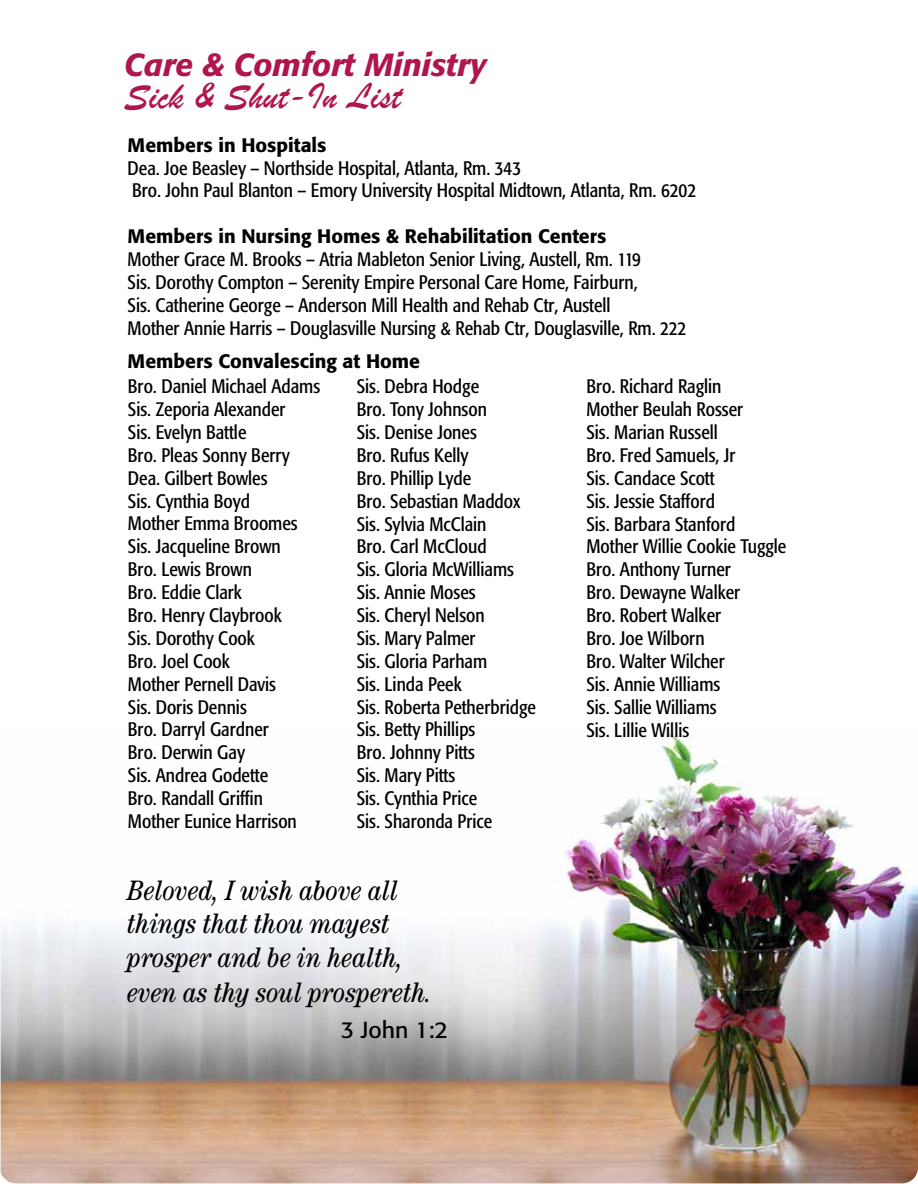
<style>
.page{position:relative;width:918px;height:1188px;background:#fff}
.page>*{position:absolute;margin:0;border:0;box-sizing:border-box;transform-origin:0 0}
.t1{font:38.7px "Brush Script";color:#b0154d}
.t2{font:italic 500 31.65px "Formata";color:#b0154d}
.t3{font:italic condensed 28.2px/34.2px "Century";color:#000}
.t4{font:22.95px "Formata";color:#000}
.t5{font:condensed 19.35px/23px "Formata";color:#000}
.t6{font:500 19.35px "Formata";color:#000}
</style>
<div class="page">
<img style="left:1px;top:729px;width:917px;height:454px">
<h2 class="t2" style="left:124px;top:46px;width:364px">Care &amp; Comfort Ministry</h2>
<h1 class="t1" style="left:124px;top:71px;width:279px">Sick &amp; Shut-In List</h1>
<p class="t6" style="left:128px;top:133px;width:200px">Members in Hospitals</p>
<p class="t5" style="left:128px;top:156px;width:570px">Dea. Joe Beasley – Northside Hospital, Atlanta, Rm. 343<br>Bro. John Paul Blanton – Emory University Hospital Midtown, Atlanta, Rm. 6202</p>
<p class="t6" style="left:128px;top:224px;width:480px">Members in Nursing Homes &amp; Rehabilitation Centers</p>
<p class="t5" style="left:128px;top:248px;width:560px">Mother Grace M. Brooks – Atria Mableton Senior Living, Austell, Rm. 119<br>Sis. Dorothy Compton – Serenity Empire Personal Care Home, Fairburn,<br>Sis. Catherine George – Anderson Mill Health and Rehab Ctr, Austell<br>Mother Annie Harris – Douglasville Nursing &amp; Rehab Ctr, Douglasville, Rm. 222</p>
<p class="t6" style="left:128px;top:349px;width:294px">Members Convalescing at Home</p>
<p class="t5" style="left:128px;top:375px;width:194px">Bro. Daniel Michael Adams<br>Sis. Zeporia Alexander<br>Sis. Evelyn Battle<br>Bro. Pleas Sonny Berry<br>Dea. Gilbert Bowles<br>Sis. Cynthia Boyd<br>Mother Emma Broomes<br>Sis. Jacqueline Brown<br>Bro. Lewis Brown<br>Bro. Eddie Clark<br>Bro. Henry Claybrook<br>Sis. Dorothy Cook<br>Bro. Joel Cook<br>Mother Pernell Davis<br>Sis. Doris Dennis<br>Bro. Darryl Gardner<br>Bro. Derwin Gay<br>Sis. Andrea Godette<br>Bro. Randall Griffin<br>Mother Eunice Harrison</p>
<p class="t5" style="left:357px;top:375px;width:181px">Sis. Debra Hodge<br>Bro. Tony Johnson<br>Sis. Denise Jones<br>Bro. Rufus Kelly<br>Bro. Phillip Lyde<br>Bro. Sebastian Maddox<br>Sis. Sylvia McClain<br>Bro. Carl McCloud<br>Sis. Gloria McWilliams<br>Sis. Annie Moses<br>Sis. Cheryl Nelson<br>Sis. Mary Palmer<br>Sis. Gloria Parham<br>Sis. Linda Peek<br>Sis. Roberta Petherbridge<br>Sis. Betty Phillips<br>Bro. Johnny Pitts<br>Sis. Mary Pitts<br>Sis. Cynthia Price<br>Sis. Sharonda Price</p>
<p class="t5" style="left:586px;top:375px;width:201px">Bro. Richard Raglin<br>Mother Beulah Rosser<br>Sis. Marian Russell<br>Bro. Fred Samuels, Jr<br>Sis. Candace Scott<br>Sis. Jessie Stafford<br>Sis. Barbara Stanford<br>Mother Willie Cookie Tuggle<br>Bro. Anthony Turner<br>Bro. Dewayne Walker<br>Bro. Robert Walker<br>Bro. Joe Wilborn<br>Bro. Walter Wilcher<br>Sis. Annie Williams<br>Sis. Sallie Williams<br>Sis. Lillie Willis</p>
<h3 class="t3" style="left:128px;top:873px;width:306px">Beloved, I wish above all things that thou mayest prosper and be in health, even as thy soul prospereth.</h3>
<p class="t4" style="left:341px;top:1016px;width:109px">3 John 1:2</p>
</div>
